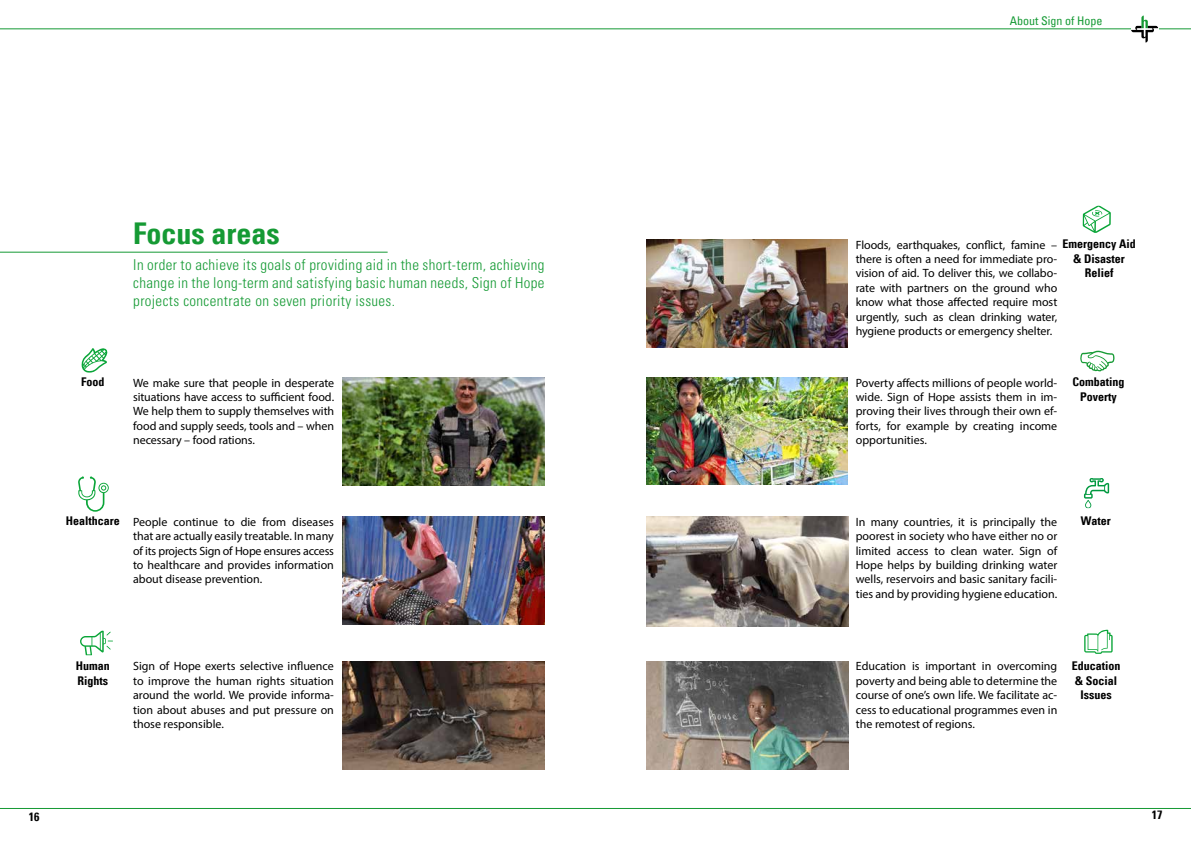
<style>
.page{position:relative;width:1191px;height:842px;background:#fff}
.page>*{position:absolute;margin:0;border:0;box-sizing:border-box;transform-origin:0 0}
.t1{font:700 condensed 30px "Univers LT";color:#159a34}
.t2{font:300 condensed 15px/18px "Univers LT Std";letter-spacing:.025em;color:#159a34;text-align:justify}
.t3{font:12px/14.4px "Myriad Pro";color:#000;text-align:justify}
.t4{font:700 condensed 12px/14.4px "Univers LT";color:#000;text-align:center}
.t5{font:condensed 12px "Univers LT";color:#159a34}
.s1{font-family:"Univers LT";font-weight:700;font-stretch:condensed}
</style>
<div class="page">
<hr style="left:0;top:808px;width:1191px;height:1px;background:#159a34">
<img style="left:646px;top:240px;width:201px;height:108px">
<img style="left:646px;top:517px;width:202px;height:110px">
<img style="left:343px;top:661px;width:201px;height:108px">
<img style="left:343px;top:517px;width:201px;height:108px">
<svg style="left:78px;top:476px;width:31px;height:36px"></svg>
<img style="left:646px;top:378px;width:201px;height:106px">
<svg style="left:1084px;top:630px;width:28px;height:24px"></svg>
<img style="left:343px;top:378px;width:201px;height:108px">
<img style="left:646px;top:661px;width:202px;height:108px">
<svg style="left:80px;top:631px;width:33px;height:24px"></svg>
<svg style="left:1082px;top:206px;width:28px;height:26px"></svg>
<svg style="left:1084px;top:479px;width:25px;height:28px"></svg>
<svg style="left:82px;top:348px;width:25px;height:25px"></svg>
<svg style="left:1080px;top:351px;width:34px;height:20px"></svg>
<hr style="left:0;top:252px;width:387px;height:1px;background:#159a34">
<hr style="left:0;top:28px;width:1191px;height:1px;background:#159a34">
<div style="left:1130px;top:13px;width:28px;height:33px;background:#fff"></div>
<svg style="left:1131px;top:16px;width:27px;height:27px"></svg>
<h1 class="t1" style="left:133px;top:214px;width:148px">Focus areas</h1>
<p class="t2" style="left:133px;top:256px;width:413px">In order to achieve its goals of providing aid in the short-term, achieving change in the long-term and satisfying basic human needs, Sign of Hope projects concentrate on seven priority issues.</p>
<p class="t4" style="left:81px;top:375px;width:25px">Food</p>
<p class="t3" style="left:133px;top:375px;width:203px">We make sure that people in desperate situations have access to sufficient food.<br>We help them to supply themselves with food and supply seeds, tools and – when necessary – food rations.</p>
<p class="t3" style="left:133px;top:514px;width:202px;text-indent:-67px"><span class="s1">Healthcare</span> People continue to die from diseases that are actually easily treatable. In many of its projects Sign of Hope ensures access to healthcare and provides information about disease prevention.</p>
<p class="t4" style="left:76px;top:659px;width:35px;text-align:left">Human<br>Rights</p>
<p class="t3" style="left:133px;top:659px;width:202px">Sign of Hope exerts selective influence to improve the human rights situation around the world. We provide informa&shy;tion about abuses and put pressure on those responsible.</p>
<p class="t5" style="left:1009px;top:13px;width:94px">About Sign of Hope</p>
<p class="t3" style="left:855px;top:237px;width:281px">Floods, earthquakes, conflict, famine – <span class="s1">Emergency Aid</span></p>
<p class="t4" style="left:1073px;top:251px;width:53px">&amp; Disaster<br>Relief</p>
<p class="t3" style="left:855px;top:252px;width:203px">there is often a need for immediate pro&shy;vision of aid. To deliver this, we collabo&shy;rate with partners on the ground who know what those affected require most urgently, such as clean drinking water, hygiene products or emergency shelter.</p>
<p class="t3" style="left:855px;top:375px;width:203px">Poverty affects millions of people world&shy;wide. Sign of Hope assists them in im&shy;proving their lives through their own ef&shy;forts, for example by creating income opportunities.</p>
<p class="t4" style="left:1072px;top:375px;width:54px">Combating<br>Poverty</p>
<p class="t3" style="left:855px;top:514px;width:203px">In many countries, it is principally the</p>
<p class="t4" style="left:1081px;top:514px;width:31px">Water</p>
<p class="t3" style="left:855px;top:529px;width:203px">poorest in society who have either no or limited access to clean water. Sign of Hope helps by building drinking water wells, reservoirs and basic sanitary facili&shy;ties and by providing hygiene education.</p>
<p class="t3" style="left:855px;top:659px;width:203px">Education is important in overcoming poverty and being able to determine the course of one’s own life. We facilitate ac&shy;cess to educational programmes even in the remotest of regions.</p>
<p class="t4" style="left:1071px;top:659px;width:50px">Education &amp; Social<br>Issues</p>
<p class="t4" style="left:29px;top:810px;width:12px">16</p>
<p class="t4" style="left:1152px;top:808px;width:12px">17</p>
</div>
